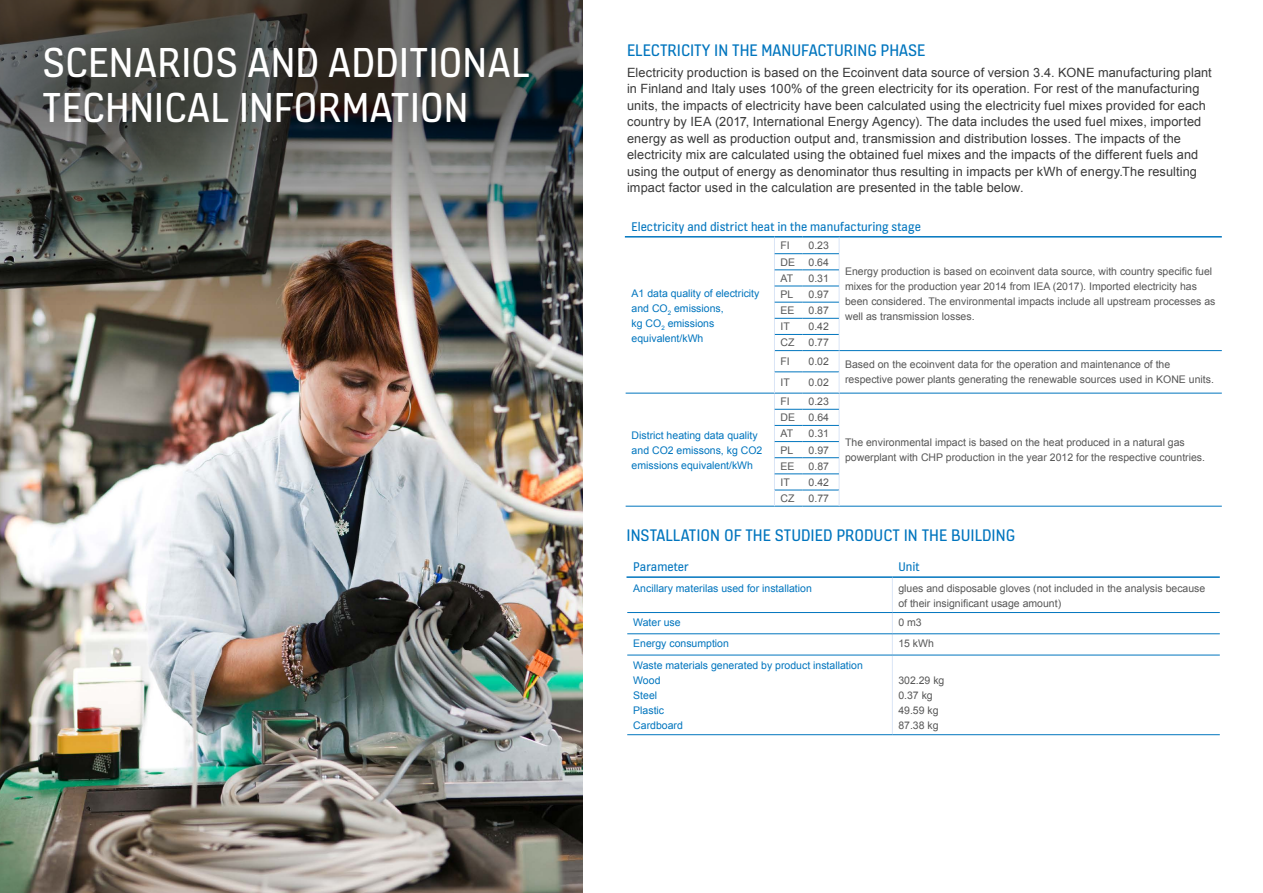
<style>
.page{position:relative;width:1263px;height:893px;background:#fff}
.page>*{position:absolute;margin:0;border:0;box-sizing:border-box;transform-origin:0 0}
.t1{font:45px/45px "KONE Information v 13";letter-spacing:.005em;color:#fff}
.t2{font:18px "KONE Information v 13";color:#0075be}
.t3{font:13.5px "KONE Information v 13";color:#0075be}
.t4{font:12.75px/16.5px "Arial";letter-spacing:.01em;color:#393939}
.t5{font:10.5px/15px "Arial";color:#575757}
.t6{font:10.5px/15px "Arial";color:#0075be}
</style>
<div class="page">
<img style="left:0;top:305px;width:583px;height:588px">
<img style="left:0;top:0;width:583px;height:305px">
<hr style="left:626px;top:576px;width:266px;height:2px;background:#0075be">
<hr style="left:892px;top:576px;width:328px;height:2px;background:#0075be">
<hr style="left:892px;top:578px;width:1px;height:34px;background:#dae5f6">
<svg style="left:892px;top:613px;width:1px;height:42px"></svg>
<hr style="left:892px;top:655px;width:1px;height:79px;background:#dae5f6">
<hr style="left:627px;top:612px;width:265px;height:1px;background:#0075be">
<hr style="left:892px;top:612px;width:328px;height:1px;background:#0075be">
<hr style="left:627px;top:633px;width:265px;height:1px;background:#0075be">
<hr style="left:892px;top:633px;width:328px;height:1px;background:#0075be">
<hr style="left:627px;top:655px;width:265px;height:1px;background:#0075be">
<hr style="left:892px;top:655px;width:328px;height:1px;background:#0075be">
<hr style="left:627px;top:734px;width:265px;height:1px;background:#0075be">
<hr style="left:892px;top:734px;width:328px;height:1px;background:#0075be">
<hr style="left:625px;top:236px;width:149px;height:2px;background:#0075be">
<hr style="left:774px;top:236px;width:28px;height:2px;background:#0075be">
<hr style="left:802px;top:236px;width:37px;height:2px;background:#0075be">
<hr style="left:839px;top:236px;width:383px;height:2px;background:#0075be">
<hr style="left:839px;top:350px;width:383px;height:1px;background:#0075be">
<hr style="left:626px;top:393px;width:148px;height:1px;background:#0075be">
<hr style="left:839px;top:393px;width:383px;height:1px;background:#0075be">
<hr style="left:626px;top:506px;width:148px;height:1px;background:#0075be">
<hr style="left:839px;top:506px;width:383px;height:1px;background:#0075be">
<hr style="left:802px;top:253px;width:37px;height:1px;background:#0075be">
<hr style="left:802px;top:270px;width:37px;height:1px;background:#0075be">
<hr style="left:802px;top:286px;width:37px;height:1px;background:#0075be">
<hr style="left:802px;top:302px;width:37px;height:1px;background:#0075be">
<hr style="left:802px;top:318px;width:37px;height:1px;background:#0075be">
<hr style="left:802px;top:409px;width:37px;height:1px;background:#0075be">
<hr style="left:802px;top:425px;width:37px;height:1px;background:#0075be">
<hr style="left:802px;top:441px;width:37px;height:1px;background:#0075be">
<hr style="left:802px;top:457px;width:37px;height:1px;background:#0075be">
<hr style="left:802px;top:474px;width:37px;height:1px;background:#0075be">
<hr style="left:802px;top:334px;width:37px;height:1px;background:#0075be">
<hr style="left:802px;top:350px;width:37px;height:1px;background:#0075be">
<hr style="left:802px;top:490px;width:37px;height:1px;background:#0075be">
<hr style="left:802px;top:506px;width:37px;height:1px;background:#0075be">
<hr style="left:802px;top:372px;width:37px;height:1px;background:#0075be">
<hr style="left:802px;top:393px;width:37px;height:1px;background:#0075be">
<svg style="left:774px;top:238px;width:28px;height:269px"></svg>
<svg style="left:839px;top:238px;width:1px;height:268px"></svg>
<h1 class="t1" style="left:43px;top:38px;width:489px">SCENARIOS AND ADDITIONAL<br>TECHNICAL INFORMATION</h1>
<h2 class="t2" style="left:627px;top:38px;width:300px">ELECTRICITY IN THE MANUFACTURING PHASE</h2>
<p class="t4" style="left:627px;top:64px;width:586px">Electricity production is based on the Ecoinvent data source of version 3.4. KONE manufacturing plant in Finland and Italy uses 100% of the green electricity for its operation. For rest of the manufacturing units, the impacts of electricity have been calculated using the electricity fuel mixes provided for each country by IEA (2017, International Energy Agency). The data includes the used fuel mixes, imported energy as well as production output and, transmission and distribution losses. The impacts of the electricity mix are calculated using the obtained fuel mixes and the impacts of the different fuels and using the output of energy as denominator thus resulting in impacts per kWh of energy.The resulting impact factor used in the calculation are presented in the table below.</p>
<p class="t3" style="left:632px;top:217px;width:291px">Electricity and district heat in the manufacturing stage</p>
<p class="t6" style="left:632px;top:286px;width:129px">A1 data quality of electricity and CO<sub>2</sub> emissions,<br>kg CO<sub>2</sub> emissions equivalent/kWh</p>
<p class="t6" style="left:632px;top:427px;width:132px">District heating data quality and CO2 emissons, kg CO2 emissions equivalent/kWh</p>
<p class="t5" style="left:780px;top:238px;width:11px">FI</p>
<p class="t5" style="left:808px;top:238px;width:22px">0.23</p>
<p class="t5" style="left:780px;top:255px;width:16px">DE</p>
<p class="t5" style="left:808px;top:255px;width:22px">0.64</p>
<p class="t5" style="left:780px;top:271px;width:14px">AT</p>
<p class="t5" style="left:808px;top:271px;width:22px">0.31</p>
<p class="t5" style="left:780px;top:287px;width:14px">PL</p>
<p class="t5" style="left:808px;top:287px;width:22px">0.97</p>
<p class="t5" style="left:780px;top:303px;width:16px">EE</p>
<p class="t5" style="left:808px;top:303px;width:22px">0.87</p>
<p class="t5" style="left:780px;top:319px;width:11px">IT</p>
<p class="t5" style="left:808px;top:319px;width:22px">0.42</p>
<p class="t5" style="left:780px;top:335px;width:15px">CZ</p>
<p class="t5" style="left:808px;top:335px;width:22px">0.77</p>
<p class="t5" style="left:780px;top:354px;width:11px">FI</p>
<p class="t5" style="left:808px;top:354px;width:22px">0.02</p>
<p class="t5" style="left:845px;top:357px;width:370px">Based on the ecoinvent data for the operation and maintenance of the respective power plants generating the renewable sources used in KONE units.</p>
<p class="t5" style="left:845px;top:264px;width:372px">Energy production is based on ecoinvent data source, with country specific fuel mixes for the production year 2014 from IEA (2017). Imported electricity has been considered. The environmental impacts include all upstream processes as well as transmission losses.</p>
<p class="t5" style="left:780px;top:375px;width:11px">IT</p>
<p class="t5" style="left:808px;top:375px;width:22px">0.02</p>
<p class="t5" style="left:780px;top:394px;width:11px">FI</p>
<p class="t5" style="left:808px;top:394px;width:22px">0.23</p>
<p class="t5" style="left:780px;top:410px;width:16px">DE</p>
<p class="t5" style="left:808px;top:410px;width:22px">0.64</p>
<p class="t5" style="left:780px;top:426px;width:14px">AT</p>
<p class="t5" style="left:808px;top:426px;width:22px">0.31</p>
<p class="t5" style="left:780px;top:442px;width:14px">PL</p>
<p class="t5" style="left:808px;top:442px;width:22px">0.97</p>
<p class="t5" style="left:780px;top:459px;width:16px">EE</p>
<p class="t5" style="left:808px;top:459px;width:22px">0.87</p>
<p class="t5" style="left:780px;top:475px;width:11px">IT</p>
<p class="t5" style="left:808px;top:475px;width:22px">0.42</p>
<p class="t5" style="left:780px;top:491px;width:15px">CZ</p>
<p class="t5" style="left:808px;top:491px;width:22px">0.77</p>
<p class="t5" style="left:845px;top:435px;width:361px">The environmental impact is based on the heat produced in a natural gas powerplant with CHP production in the year 2012 for the respective countries.</p>
<h2 class="t2" style="left:626px;top:524px;width:390px">INSTALLATION OF THE STUDIED PRODUCT IN THE BUILDING</h2>
<p class="t3" style="left:633px;top:558px;width:57px">Parameter</p>
<p class="t3" style="left:898px;top:558px;width:23px">Unit</p>
<p class="t6" style="left:633px;top:580px;width:180px">Ancillary materilas used for installation</p>
<p class="t5" style="left:898px;top:580px;width:308px">glues and disposable gloves (not included in the analysis because of their insignificant usage amount)</p>
<p class="t6" style="left:633px;top:615px;width:49px">Water use</p>
<p class="t5" style="left:898px;top:615px;width:25px">0 m3</p>
<p class="t6" style="left:633px;top:636px;width:97px">Energy consumption</p>
<p class="t5" style="left:898px;top:636px;width:37px">15 kWh</p>
<p class="t6" style="left:633px;top:658px;width:231px">Waste materials generated by product installation<br>Wood<br>Steel<br>Plastic<br>Cardboard</p>
<p class="t5" style="left:898px;top:673px;width:48px">302.29 kg<br>0.37 kg<br>49.59 kg<br>87.38 kg</p>
</div>
